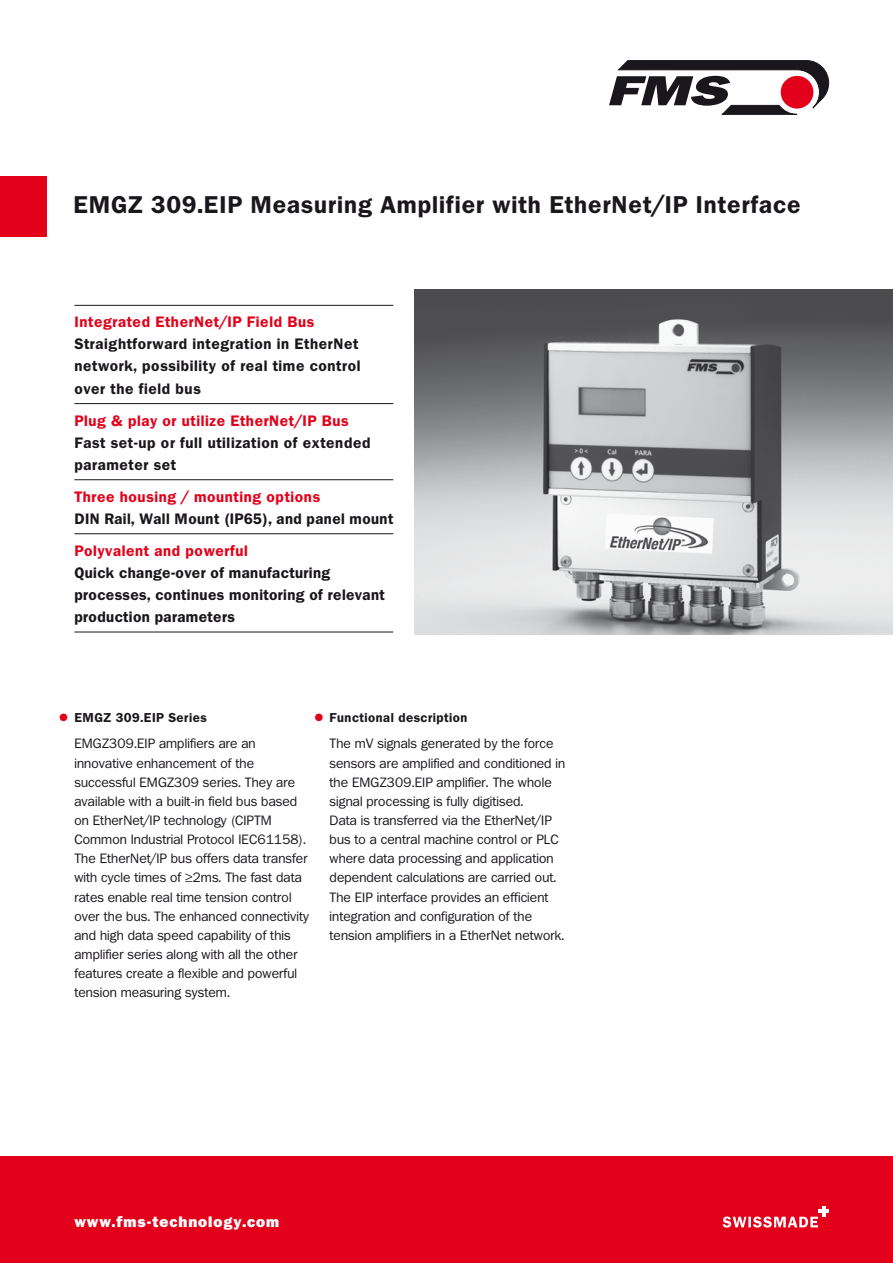
<style>
.page{position:relative;width:893px;height:1263px;background:#fff}
.page>*{position:absolute;margin:0;border:0;box-sizing:border-box;transform-origin:0 0}
.t1{font:600 24px "Franklin ITCBQ";letter-spacing:.04em;color:#1a171c}
.t2{font:600 15px/22.2px "Franklin ITCBQ";letter-spacing:.04em;color:#1a171c}
.t3{font:600 15px "Franklin ITCBQ";letter-spacing:.04em;color:#e2001a}
.t4{font:800 15px "Franklin ITCBQ";letter-spacing:.06em;color:#fff}
.t5{font:13.5px/19.2px "Franklin ITCBQ";letter-spacing:.01em;color:#1a171c}
.t6{font:600 12.75px "Franklin ITCBQ";letter-spacing:.04em;color:#1a171c}
.s1{color:#e2001a}
</style>
<div class="page">
<div style="left:0;top:1157px;width:893px;height:106px;background:#e2001a"></div>
<hr style="left:74px;top:305px;width:319px;height:1px;background:#1a171c">
<hr style="left:74px;top:403px;width:319px;height:1px;background:#1a171c">
<hr style="left:74px;top:479px;width:319px;height:1px;background:#1a171c">
<hr style="left:74px;top:533px;width:319px;height:1px;background:#1a171c">
<hr style="left:74px;top:632px;width:319px;height:1px;background:#1a171c">
<div style="left:0;top:176px;width:47px;height:61px;background:#e2001a"></div>
<svg style="left:609px;top:60px;width:220px;height:55px"></svg>
<img style="left:415px;top:289px;width:478px;height:345px">
<svg style="left:722px;top:1206px;width:107px;height:21px"></svg>
<h1 class="t1" style="left:73px;top:191px;width:729px">EMGZ 309.EIP Measuring Amplifier with EtherNet/IP Interface</h1>
<p class="t3" style="left:74px;top:314px;width:241px">Integrated EtherNet/IP Field Bus</p>
<p class="t2" style="left:74px;top:333px;width:288px">Straightforward integration in EtherNet network, possibility of real time control over the field bus</p>
<p class="t3" style="left:74px;top:412px;width:276px">Plug &amp; play or utilize EtherNet/IP Bus</p>
<p class="t2" style="left:74px;top:432px;width:298px">Fast set-up or full utilization of extended parameter set</p>
<p class="t3" style="left:74px;top:488px;width:247px">Three housing / mounting options</p>
<p class="t2" style="left:74px;top:508px;width:320px">DIN Rail, Wall Mount (IP65), and panel mount</p>
<p class="t3" style="left:74px;top:542px;width:175px">Polyvalent and powerful</p>
<p class="t2" style="left:74px;top:562px;width:312px">Quick change-over of manufacturing processes, continues monitoring of relevant production parameters</p>
<p class="t6" style="left:60px;top:711px;width:149px"><span class="s1">●</span> EMGZ 309.EIP Series</p>
<p class="t6" style="left:315px;top:711px;width:154px"><span class="s1">●</span> Functional description</p>
<p class="t5" style="left:330px;top:734px;width:237px">The mV signals generated by the force sensors are amplified and conditioned in the EMGZ309.EIP amplifier. The whole signal processing is fully digitised.<br>Data is transferred via the EtherNet/IP bus to a central machine control or PLC where data processing and application dependent calculations are carried out.<br>The EIP interface provides an efficient integration and configuration of the tension amplifiers in a EtherNet network.</p>
<p class="t5" style="left:74px;top:734px;width:236px">EMGZ309.EIP amplifiers are an innovative enhancement of the successful EMGZ309 series. They are available with a built-in field bus based on EtherNet/IP technology (CIPTM Common Industrial Protocol IEC61158).<br>The EtherNet/IP bus offers data transfer with cycle times of ≥2ms. The fast data rates enable real time tension control over the bus. The enhanced connectivity and high data speed capability of this amplifier series along with all the other features create a flexible and powerful tension measuring system.</p>
<p class="t4" style="left:74px;top:1213px;width:206px">www.fms-technology.com</p>
</div>
